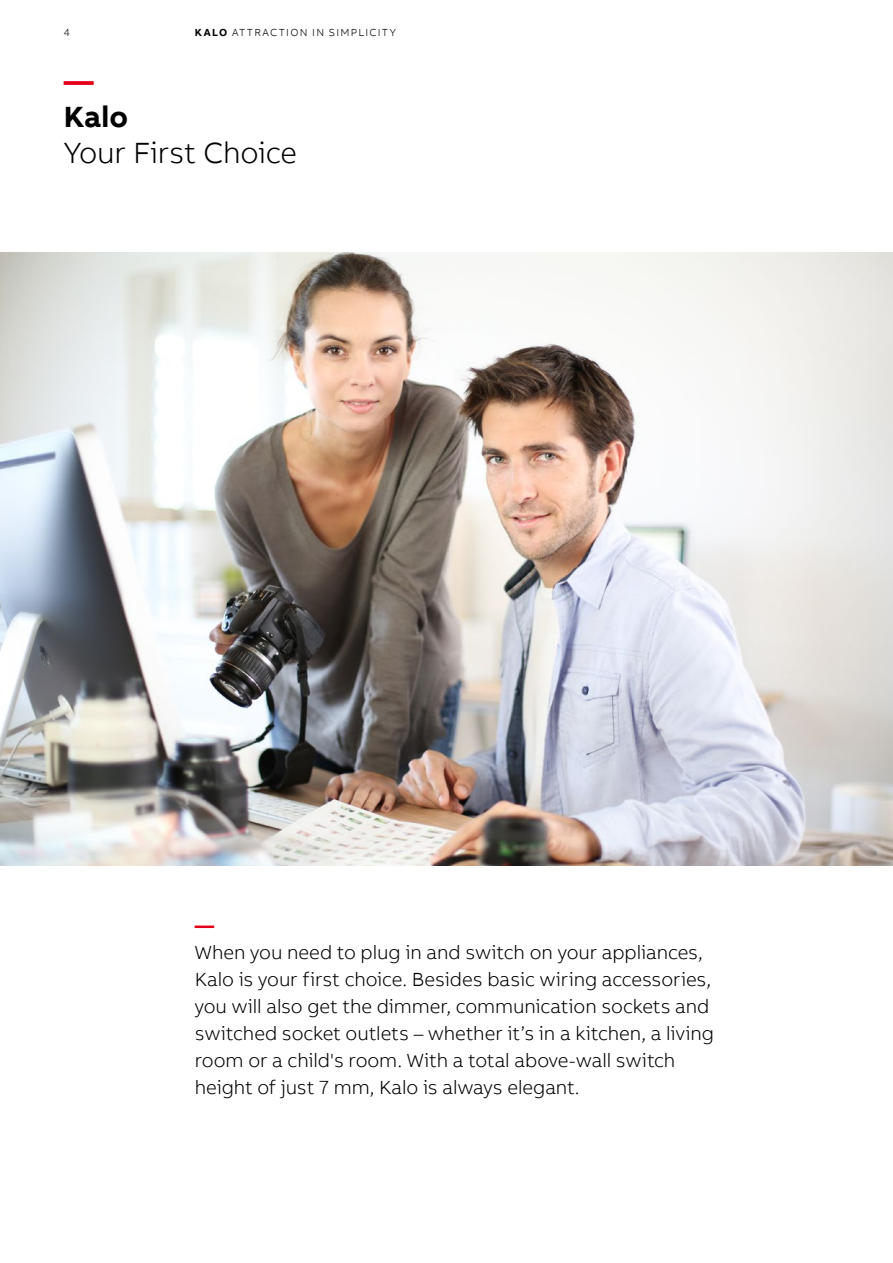
<style>
.page{position:relative;width:893px;height:1263px;background:#fff}
.page>*{position:absolute;margin:0;border:0;box-sizing:border-box;transform-origin:0 0}
.t1{font:300 30px "AB Bvoice";letter-spacing:-.01em;color:#000}
.t2{font:700 30px "AB Bvoice";color:#000}
.t3{font:700 30px "AB Bvoice";color:#e30018}
.t4{font:300 19.5px/27px "AB Bvoice";letter-spacing:-.005em;color:#000}
.t5{font:700 19.5px "AB Bvoice";color:#e30018}
.t6{font:300 10.5px "AB Bvoice";letter-spacing:.12em;color:#000}
.s1{font-weight:700}
</style>
<div class="page">
<img style="left:0;top:253px;width:893px;height:612px">
<p class="t6" style="left:64px;top:26px;width:8px">4</p>
<p class="t6" style="left:195px;top:26px;width:203px"><span class="s1">KALO</span> ATTRACTION IN SIMPLICITY</p>
<h1 class="t3" style="left:64px;top:62px;width:31px">—</h1>
<h1 class="t2" style="left:64px;top:98px;width:66px">Kalo</h1>
<h1 class="t1" style="left:64px;top:135px;width:234px">Your First Choice</h1>
<p class="t5" style="left:195px;top:913px;width:21px">—</p>
<p class="t4" style="left:195px;top:939px;width:521px">When you need to plug in and switch on your appliances, Kalo is your first choice. Besides basic wiring accessories, you will also get the dimmer, communication sockets and switched socket outlets – whether it’s in a kitchen, a living room or a child's room. With a total above-wall switch height of just 7 mm, Kalo is always elegant.</p>
</div>
